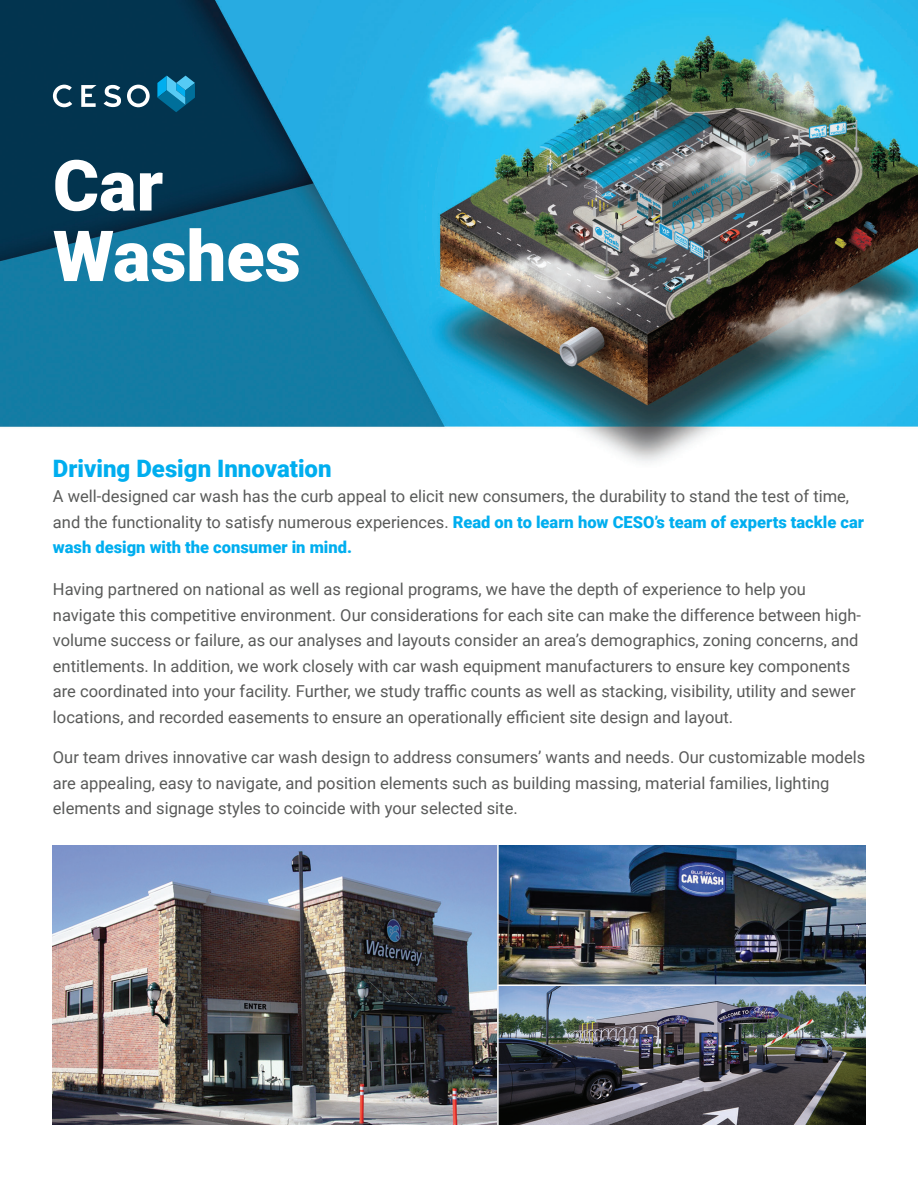
<style>
.page{position:relative;width:918px;height:1188px;background:#fff}
.page>*{position:absolute;margin:0;border:0;box-sizing:border-box;transform-origin:0 0}
.t1{font:900 70.5px/70.5px "Roboto";color:#fff}
.t2{font:900 24px "Roboto";color:#00aeef}
.t3{font:16.5px/25.5px "Roboto";color:#595a59}
.s1{font-weight:900;color:#00aeef}
</style>
<div class="page">
<img style="left:0;top:0;width:918px;height:1125px">
<svg style="left:157px;top:76px;width:38px;height:36px"></svg>
<svg style="left:127px;top:85px;width:23px;height:22px"></svg>
<svg style="left:53px;top:85px;width:19px;height:22px"></svg>
<svg style="left:104px;top:85px;width:17px;height:22px"></svg>
<svg style="left:81px;top:85px;width:16px;height:22px"></svg>
<img style="left:53px;top:846px;width:812px;height:279px">
<hr style="left:498px;top:984px;width:371px;height:2px;background:#fff">
<hr style="left:497px;top:841px;width:2px;height:297px;background:#fff">
<h1 class="t1" style="left:53px;top:148px;width:249px">Car<br>Washes</h1>
<h2 class="t2" style="left:53px;top:451px;width:280px">Driving Design Innovation</h2>
<p class="t3" style="left:53px;top:483px;width:813px">A well-designed car wash has the curb appeal to elicit new consumers, the durability to stand the test of time, and the functionality to satisfy numerous experiences. <span class="s1">Read on to learn how CESO’s team of experts tackle car wash design with the consumer in mind.</span></p>
<p class="t3" style="left:53px;top:576px;width:810px">Having partnered on national as well as regional programs, we have the depth of experience to help you navigate this competitive environment. Our considerations for each site can make the difference between high&shy;volume success or failure, as our analyses and layouts consider an area’s demographics, zoning concerns, and entitlements. In addition, we work closely with car wash equipment manufacturers to ensure key components are coordinated into your facility. Further, we study traffic counts as well as stacking, visibility, utility and sewer locations, and recorded easements to ensure an operationally efficient site design and layout.</p>
<p class="t3" style="left:53px;top:744px;width:814px">Our team drives innovative car wash design to address consumers’ wants and needs. Our customizable models are appealing, easy to navigate, and position elements such as building massing, material families, lighting elements and signage styles to coincide with your selected site.</p>
</div>
